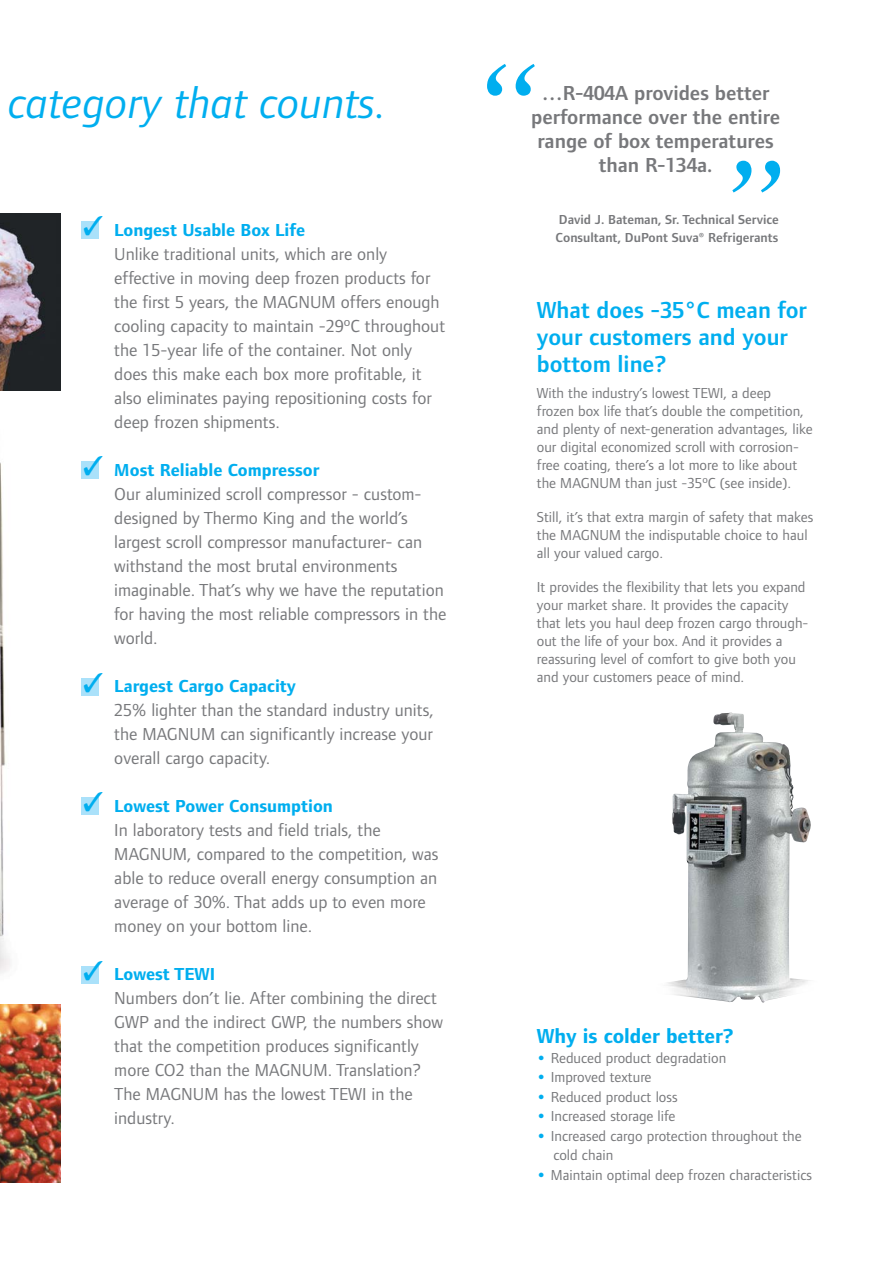
<style>
.page{position:relative;width:893px;height:1263px;background:#fff}
.page>*{position:absolute;margin:0;border:0;box-sizing:border-box;transform-origin:0 0}
.t1{font:italic 138px "Times";color:#00aeef}
.t2{font:italic 45px "Foundry Form Sans";letter-spacing:.005em;color:#00aeef}
.t3{font:600 24px/27px "Foundry Form Sans";color:#00aeef}
.t4{font:600 21px/24px "Foundry Form Sans";color:#77787b;text-align:center}
.t5{font:700 21px "Foundry Form Sans";color:#00aeef}
.t6{font:18px/24px "Foundry Form Sans";color:#77787b}
.t7{font:700 18px "Foundry Form Sans";color:#00aeef}
.t8{font:15px/18px "Foundry Form Sans";color:#77787b}
.t9{font:600 13.5px/18px "Foundry Form Sans";color:#77787b}
.s1{font-weight:800;font-size:18px;color:#00aeef}
</style>
<div class="page">
<img style="left:0;top:461px;width:82px;height:523px">
<img style="left:667px;top:713px;width:144px;height:290px">
<div style="left:82px;top:221px;width:17px;height:17px;background:#aae1fa"></div>
<div style="left:82px;top:461px;width:17px;height:17px;background:#aae1fa"></div>
<div style="left:82px;top:679px;width:17px;height:17px;background:#aae1fa"></div>
<div style="left:82px;top:797px;width:17px;height:17px;background:#aae1fa"></div>
<div style="left:82px;top:967px;width:17px;height:17px;background:#aae1fa"></div>
<img style="left:0;top:213px;width:60px;height:177px">
<img style="left:0;top:1005px;width:60px;height:177px">
<svg style="left:84px;top:678px;width:15px;height:1px"></svg>
<svg style="left:84px;top:966px;width:15px;height:1px"></svg>
<h2 class="t2" style="left:9px;top:86px;width:380px">category that counts.</h2>
<p class="t7" style="left:114px;top:223px;width:192px">Longest Usable Box Life</p>
<p class="t6" style="left:114px;top:244px;width:332px">Unlike traditional units, which are only effective in moving deep frozen products for the first 5 years, the MAGNUM offers enough cooling capacity to maintain -29ºC throughout the 15-year life of the container. Not only does this make each box more profitable, it also eliminates paying repositioning costs for deep frozen shipments.</p>
<p class="t7" style="left:114px;top:463px;width:207px">Most Reliable Compressor</p>
<p class="t6" style="left:114px;top:484px;width:333px">Our aluminized scroll compressor - custom&shy;designed by Thermo King and the world’s largest scroll compressor manufacturer- can withstand the most brutal environments imaginable. That’s why we have the reputation for having the most reliable compressors in the world.</p>
<p class="t7" style="left:114px;top:679px;width:183px">Largest Cargo Capacity</p>
<p class="t6" style="left:114px;top:700px;width:321px;text-align:justify">25% lighter than the standard industry units, the MAGNUM can significantly increase your overall cargo capacity.</p>
<p class="t7" style="left:114px;top:799px;width:220px">Lowest Power Consumption</p>
<p class="t6" style="left:114px;top:820px;width:325px">In laboratory tests and field trials, the MAGNUM, compared to the competition, was able to reduce overall energy consumption an average of 30%. That adds up to even more money on your bottom line.</p>
<p class="t7" style="left:114px;top:967px;width:102px">Lowest TEWI</p>
<p class="t6" style="left:114px;top:988px;width:330px">Numbers don’t lie. After combining the direct GWP and the indirect GWP, the numbers show that the competition produces significantly more CO2 than the MAGNUM. Translation?<br>The MAGNUM has the lowest TEWI in the industry.</p>
<h1 class="t1" style="left:464px;top:52px;width:78px">“</h1>
<p class="t4" style="left:531px;top:83px;width:251px">…R-404A provides better performance over the entire range of box temperatures than R-134a.</p>
<h1 class="t1" style="left:712px;top:149px;width:78px">”</h1>
<p class="t9" style="left:555px;top:212px;width:225px">David J. Bateman, Sr. Technical Service<br>Consultant, DuPont Suva® Refrigerants</p>
<h3 class="t3" style="left:537px;top:299px;width:271px">What does -35°C mean for your customers and your bottom line?</h3>
<p class="t8" style="left:537px;top:386px;width:277px">With the industry’s lowest TEWI, a deep<br>frozen box life that’s double the competition, and plenty of next-generation advantages, like our digital economized scroll with corrosion&shy;free coating, there’s a lot more to like about the MAGNUM than just -35ºC (see inside).</p>
<p class="t8" style="left:537px;top:510px;width:278px">Still, it’s that extra margin of safety that makes the MAGNUM the indisputable choice to haul all your valued cargo.</p>
<p class="t8" style="left:537px;top:580px;width:273px">It provides the flexibility that lets you expand your market share. It provides the capacity that lets you haul deep frozen cargo through&shy;out the life of your box. And it provides a reassuring level of comfort to give both you and your customers peace of mind.</p>
<p class="t5" style="left:537px;top:1028px;width:198px">Why is colder better?</p>
<p class="t8" style="left:537px;top:1050px;width:191px"><span class="s1">•</span> Reduced product degradation</p>
<p class="t8" style="left:537px;top:1070px;width:116px"><span class="s1">•</span> Improved texture</p>
<p class="t8" style="left:537px;top:1089px;width:142px"><span class="s1">•</span> Reduced product loss</p>
<p class="t8" style="left:537px;top:1109px;width:140px"><span class="s1">•</span> Increased storage life</p>
<p class="t8" style="left:553px;top:1127px;width:250px;line-height:19.5px;text-indent:-16px"><span class="s1">•</span> Increased cargo protection throughout the cold chain</p>
<p class="t8" style="left:537px;top:1167px;width:277px"><span class="s1">•</span> Maintain optimal deep frozen characteristics</p>
</div>
